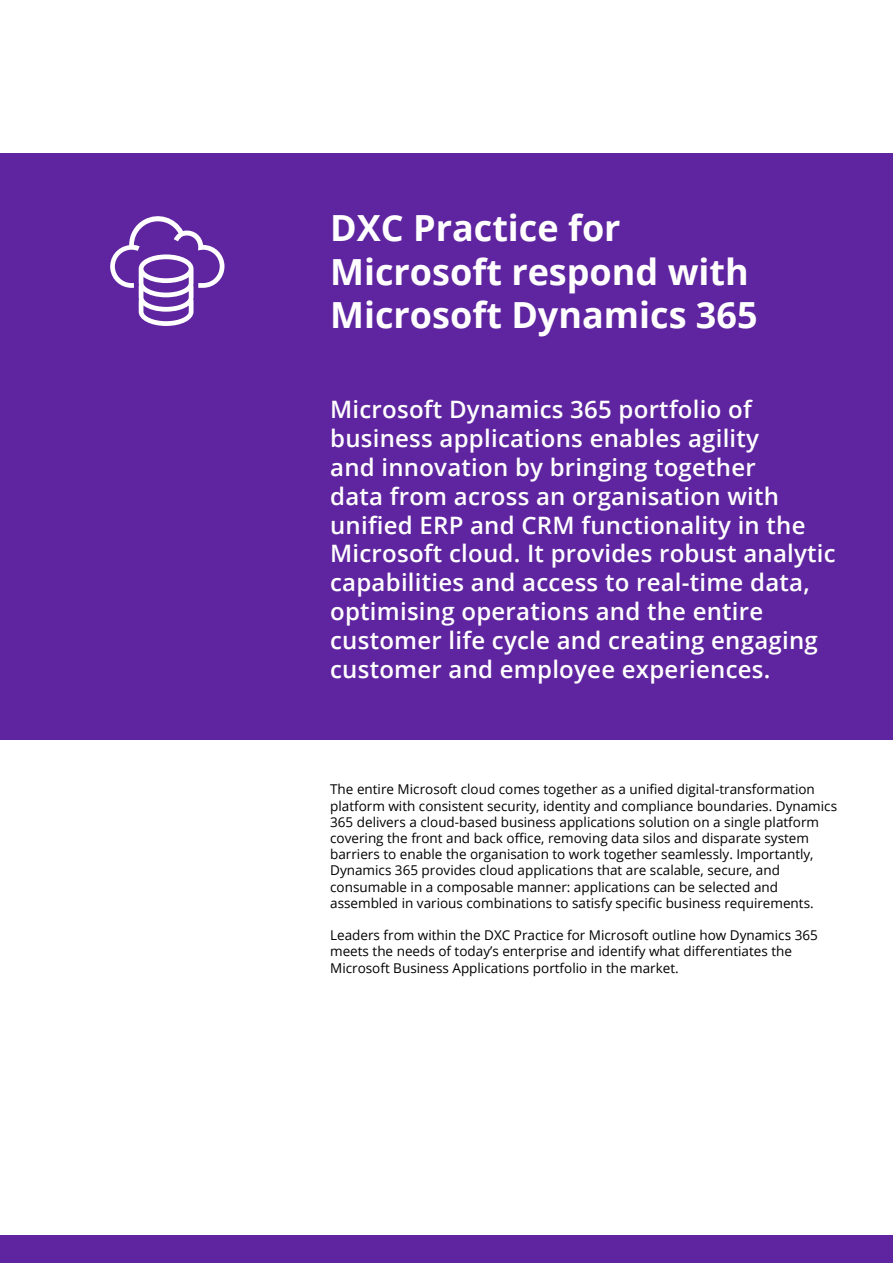
<style>
.page{position:relative;width:893px;height:1263px;background:#fff}
.page>*{position:absolute;margin:0;border:0;box-sizing:border-box;transform-origin:0 0}
.t1{font:700 36px/43.2px "Open Sans";color:#fff}
.t2{font:600 24px/28.8px "Open Sans";letter-spacing:.01em;color:#fff}
.t3{font:13.5px/16.2px "Open Sans";color:#000}
</style>
<div class="page">
<div style="left:0;top:153px;width:893px;height:586px;background:#5f249f"></div>
<div style="left:0;top:1235px;width:893px;height:28px;background:#5f249f"></div>
<svg style="left:110px;top:216px;width:114px;height:110px"></svg>
<h1 class="t1" style="left:330px;top:206px;width:429px">DXC Practice for<br>Microsoft respond with<br>Microsoft Dynamics 365</h1>
<p class="t2" style="left:330px;top:395px;width:507px">Microsoft Dynamics 365 portfolio of business applications enables agility<br>and innovation by bringing together<br>data from across an organisation with unified ERP and CRM functionality in the Microsoft cloud. It provides robust analytic capabilities and access to real-time data, optimising operations and the entire customer life cycle and creating engaging customer and employee experiences.</p>
<p class="t3" style="left:330px;top:781px;width:508px">The entire Microsoft cloud comes together as a unified digital-transformation platform with consistent security, identity and compliance boundaries. Dynamics 365 delivers a cloud-based business applications solution on a single platform covering the front and back office, removing data silos and disparate system barriers to enable the organisation to work together seamlessly. Importantly, Dynamics 365 provides cloud applications that are scalable, secure, and consumable in a composable manner: applications can be selected and assembled in various combinations to satisfy specific business requirements.</p>
<p class="t3" style="left:330px;top:927px;width:489px">Leaders from within the DXC Practice for Microsoft outline how Dynamics 365 meets the needs of today’s enterprise and identify what differentiates the<br>Microsoft Business Applications portfolio in the market.</p>
</div>
